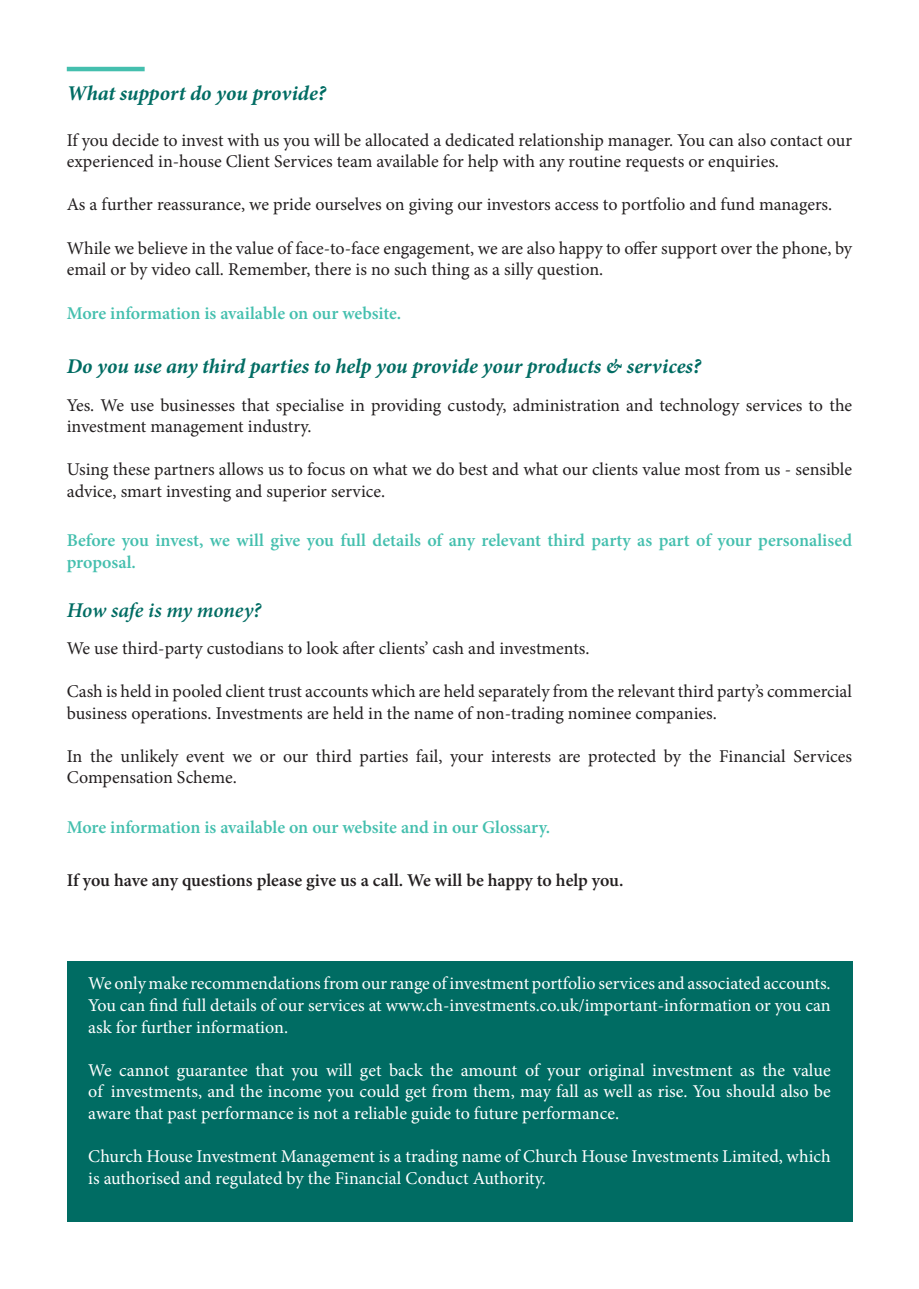
<style>
.page{position:relative;width:919px;height:1289px;background:#fff}
.page>*{position:absolute;margin:0;border:0;box-sizing:border-box;transform-origin:0 0}
.t1{font:italic 700 21px "Minion Pro";color:#006c63}
.t2{font:italic 600 21px "Minion Pro";letter-spacing:-.005em;color:#006c63}
.t3{font:18px/21.6px "Minion Pro";color:#231f20}
.t4{font:18px/21.6px "Minion Pro";color:#fff;text-align:justify}
.t5{font:600 18px/21.6px "Minion Pro";color:#44bfae}
.t6{font:600 18px "Minion Pro";letter-spacing:-.005em;color:#231f20}
</style>
<div class="page">
<hr style="left:67px;top:67px;width:78px;height:4px;background:#44bfae">
<div style="left:67px;top:961px;width:785px;height:261px;background:#006c63"></div>
<p class="t1" style="left:67px;top:79px;width:260px">What support do you provide?</p>
<p class="t3" style="left:67px;top:129px;width:786px">If you decide to invest with us you will be allocated a dedicated relationship manager. You can also contact our experienced in-house Client Services team available for help with any routine requests or enquiries.</p>
<p class="t3" style="left:67px;top:194px;width:767px">As a further reassurance, we pride ourselves on giving our investors access to portfolio and fund managers.</p>
<p class="t3" style="left:67px;top:237px;width:786px">While we believe in the value of face-to-face engagement, we are also happy to offer support over the phone, by email or by video call. Remember, there is no such thing as a silly question.</p>
<p class="t5" style="left:67px;top:302px;width:336px">More information is available on our website.</p>
<p class="t1" style="left:67px;top:351px;width:635px">Do you use any third parties to help you provide your products &amp; services?</p>
<p class="t3" style="left:67px;top:394px;width:786px">Yes. We use businesses that specialise in providing custody, administration and technology services to the investment management industry.</p>
<p class="t3" style="left:67px;top:459px;width:786px">Using these partners allows us to focus on what we do best and what our clients value most from us - sensible advice, smart investing and superior service.</p>
<p class="t5" style="left:67px;top:529px;width:786px">Before you invest, we will give you full details of any relevant third party as part of your personalised proposal.</p>
<p class="t2" style="left:67px;top:595px;width:196px">How safe is my money?</p>
<p class="t3" style="left:67px;top:637px;width:524px">We use third-party custodians to look after clients’ cash and investments.</p>
<p class="t3" style="left:67px;top:680px;width:786px">Cash is held in pooled client trust accounts which are held separately from the relevant third party’s commercial business operations. Investments are held in the name of non-trading nominee companies.</p>
<p class="t3" style="left:67px;top:745px;width:786px">In the unlikely event we or our third parties fail, your interests are protected by the Financial Services<br>Compensation Scheme.</p>
<p class="t5" style="left:67px;top:815px;width:485px">More information is available on our website and in our Glossary.</p>
<p class="t6" style="left:67px;top:867px;width:558px">If you have any questions please give us a call. We will be happy to help you.</p>
<p class="t4" style="left:88px;top:972px;width:744px">We only make recommendations from our range of investment portfolio services and associated accounts.<br>You can find full details of our services at www.ch-investments.co.uk/important-information or you can ask for further information.</p>
<p class="t4" style="left:88px;top:1059px;width:744px">We cannot guarantee that you will get back the amount of your original investment as the value of investments, and the income you could get from them, may fall as well as rise. You should also be aware that past performance is not a reliable guide to future performance.</p>
<p class="t4" style="left:88px;top:1145px;width:743px">Church House Investment Management is a trading name of Church House Investments Limited, which is authorised and regulated by the Financial Conduct Authority.</p>
</div>
